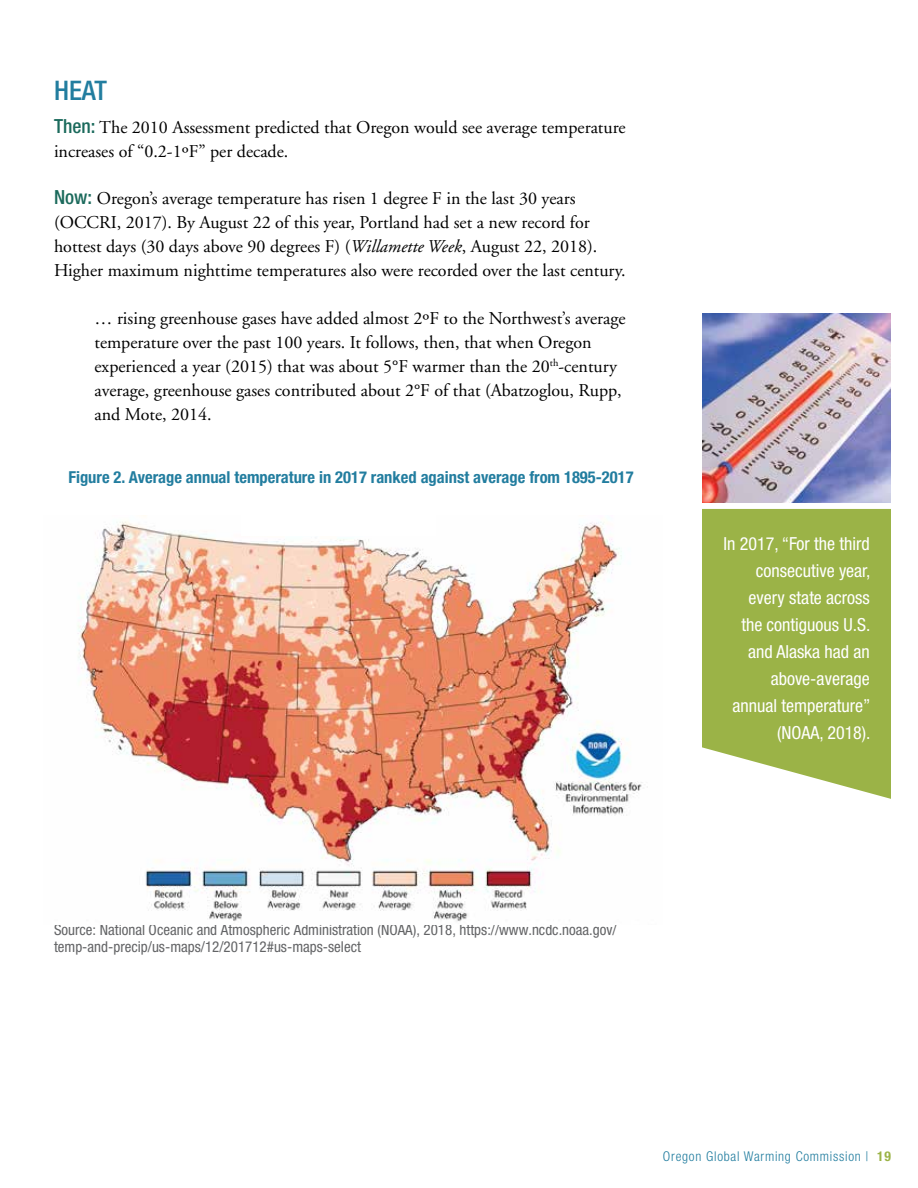
<style>
.page{position:relative;width:918px;height:1188px;background:#fff}
.page>*{position:absolute;margin:0;border:0;box-sizing:border-box;transform-origin:0 0}
.t1{font:500 condensed 27px "Helvetica Neue LT Pro";color:#227d9f}
.t2{font:18px/24px "Adobe Garamond";color:#000}
.t3{font:condensed 18px/27px "Helvetica Neue LT Pro";color:#fff;text-align:right}
.t4{font:700 condensed 16.5px "Helvetica Neue LT Pro";color:#227d9f}
.t5{font:condensed 15px/16.5px "Helvetica Neue LT Pro";color:#636466}
.t6{font:300 condensed 13.5px "Helvetica Neue LT Pro";letter-spacing:.055em;color:#227d9f}
.s1{font-family:"Helvetica Neue LT Pro";font-weight:500;font-stretch:condensed;font-size:19.5px;color:#1b6a5c}
.s2{font-style:italic}
.s3{font-weight:700;color:#9bb347}
</style>
<div class="page">
<svg style="left:702px;top:509px;width:189px;height:290px;background:#a3b957"></svg>
<img style="left:702px;top:313px;width:189px;height:189px">
<img style="left:78px;top:515px;width:565px;height:406px">
<div style="left:241px;top:495px;width:194px;height:41px;background:#fff"></div>
<h1 class="t1" style="left:54px;top:75px;width:55px">HEAT</h1>
<p class="t2" style="left:54px;top:116px;width:573px"><span class="s1">Then:</span> The 2010 Assessment predicted that Oregon would see average temperature increases of “0.2-1ºF” per decade.</p>
<p class="t2" style="left:54px;top:187px;width:573px"><span class="s1">Now:</span> Oregon’s average temperature has risen 1 degree F in the last 30 years (OCCRI, 2017). By August 22 of this year, Portland had set a new record for hottest days (30 days above 90 degrees F) (<span class="s2">Willamette Week</span>, August 22, 2018).<br>Higher maximum nighttime temperatures also were recorded over the last century.</p>
<p class="t2" style="left:95px;top:307px;width:533px">… rising greenhouse gases have added almost 2ºF to the Northwest’s average temperature over the past 100 years. It follows, then, that when Oregon experienced a year (2015) that was about 5°F warmer than the 20<sup>th</sup>-century average, greenhouse gases contributed about 2°F of that (Abatzoglou, Rupp, and Mote, 2014.</p>
<p class="t4" style="left:68px;top:467px;width:567px">Figure 2. Average annual temperature in 2017 ranked against average from 1895-2017</p>
<p class="t5" style="left:54px;top:922px;width:564px">Source: National Oceanic and Atmospheric Administration (NOAA), 2018, https://www.ncdc.noaa.gov/ temp-and-precip/us-maps/12/201712#us-maps-select</p>
<p class="t3" style="left:724px;top:530px;width:149px">In 2017, “For the third consecutive year, every state across<br>the contiguous U.S. and Alaska had an above-average annual temperature” (NOAA, 2018).</p>
<p class="t6" style="left:663px;top:1149px;width:230px">Oregon Global Warming Commission | <span class="s3">19</span></p>
</div>
